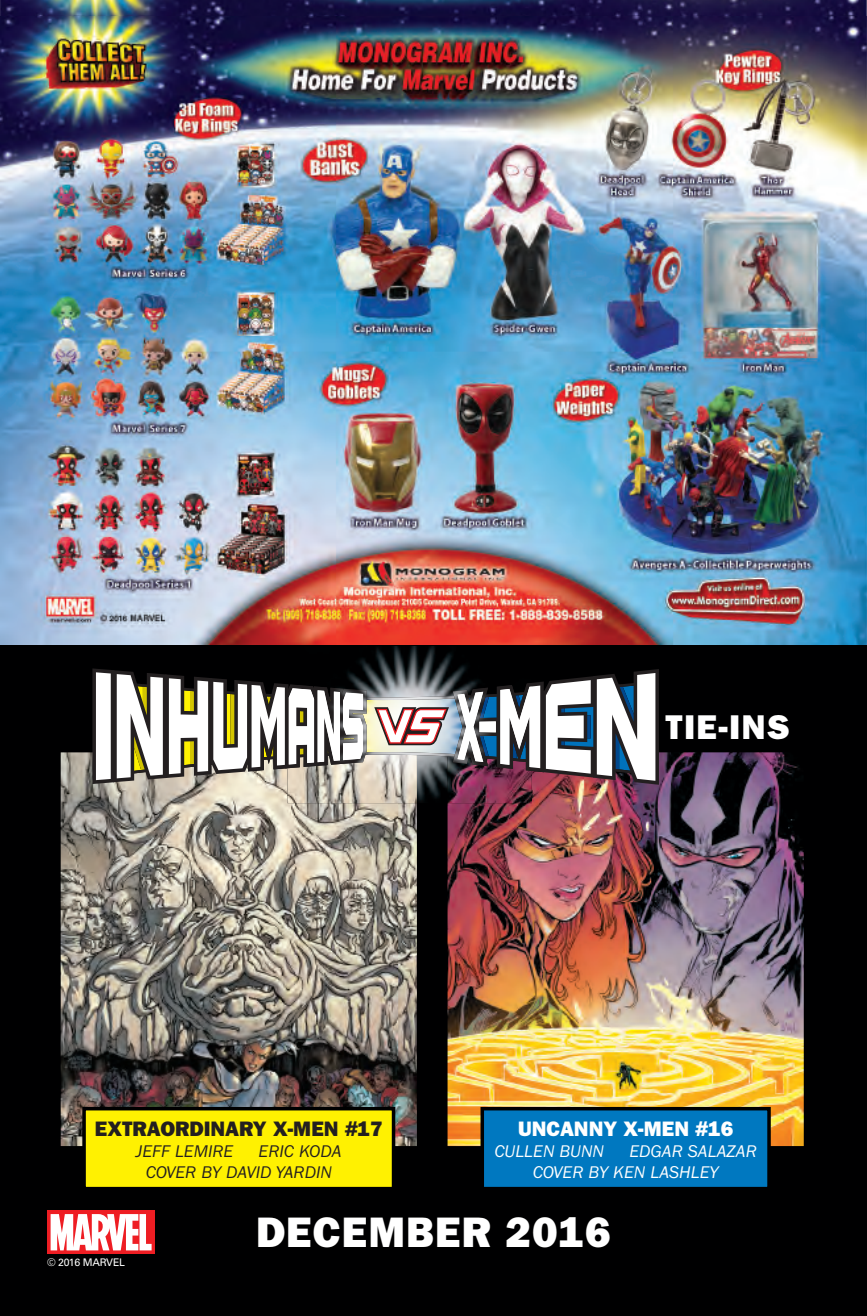
<style>
.page{position:relative;width:867px;height:1316px;background:#fff}
.page>*{position:absolute;margin:0;border:0;box-sizing:border-box;transform-origin:0 0}
.t1{font:42.88px "ITC Franklin Gothic Std Hvy";letter-spacing:.02em;color:#fff}
.t2{font:34.48px "ITC Franklin Gothic Std Hvy";letter-spacing:.04em;color:#fff}
.t3{font:21px "ITC Franklin Gothic Std Hvy";color:#231f20}
.t4{font:21px "ITC Franklin Gothic Std Hvy";color:#fff}
.t5{font:italic 17.5px/21px "ITC Franklin Gothic Std";color:#fff}
.t6{font:italic 17.5px/21px "ITC Franklin Gothic Std";color:#231f20}
.t7{font:10.5px "Univers LT Std";letter-spacing:-.02em;color:#fff}
</style>
<div class="page">
<img style="left:0;top:0;width:866px;height:645px">
<div style="left:0;top:645px;width:866px;height:670px;background:#000001"></div>
<img style="left:61px;top:752px;width:356px;height:393px">
<img style="left:447px;top:752px;width:356px;height:393px">
<svg style="left:81px;top:1104px;width:316px;height:83px"></svg>
<svg style="left:478px;top:1104px;width:294px;height:83px"></svg>
<svg style="left:47px;top:1210px;width:108px;height:43px"></svg>
<svg style="left:51px;top:1213px;width:100px;height:37px"></svg>
<img style="left:359px;top:646px;width:108px;height:46px">
<img style="left:287px;top:761px;width:160px;height:42px">
<img style="left:447px;top:784px;width:84px;height:19px">
<img style="left:366px;top:692px;width:8px;height:69px">
<svg style="left:92px;top:668px;width:274px;height:115px"></svg>
<img style="left:317px;top:686px;width:26px;height:80px">
<img style="left:287px;top:684px;width:30px;height:84px">
<img style="left:339px;top:688px;width:27px;height:76px">
<img style="left:317px;top:690px;width:23px;height:72px">
<img style="left:288px;top:688px;width:26px;height:76px">
<img style="left:343px;top:692px;width:20px;height:68px">
<img style="left:374px;top:669px;width:284px;height:115px">
<h2 class="t2" style="left:665px;top:706px;width:126px">TIE-INS</h2>
<p class="t3" style="left:95px;top:1115px;width:289px">EXTRAORDINARY X-MEN #17</p>
<p class="t6" style="left:136px;top:1140px;width:99px">JEFF LEMIRE</p>
<p class="t4" style="left:518px;top:1115px;width:217px">UNCANNY X-MEN #16</p>
<p class="t5" style="left:494px;top:1140px;width:111px">CULLEN BUNN</p>
<p class="t5" style="left:532px;top:1140px;width:225px;text-indent:96px">EDGAR SALAZAR<br>COVER BY KEN LASHLEY</p>
<p class="t6" style="left:146px;top:1140px;width:197px;text-indent:113px">ERIC KODA<br>COVER BY DAVID YARDIN</p>
<h1 class="t1" style="left:256px;top:1206px;width:356px">DECEMBER 2016</h1>
<p class="t7" style="left:47px;top:1255px;width:79px">© 2016 MARVEL</p>
</div>
